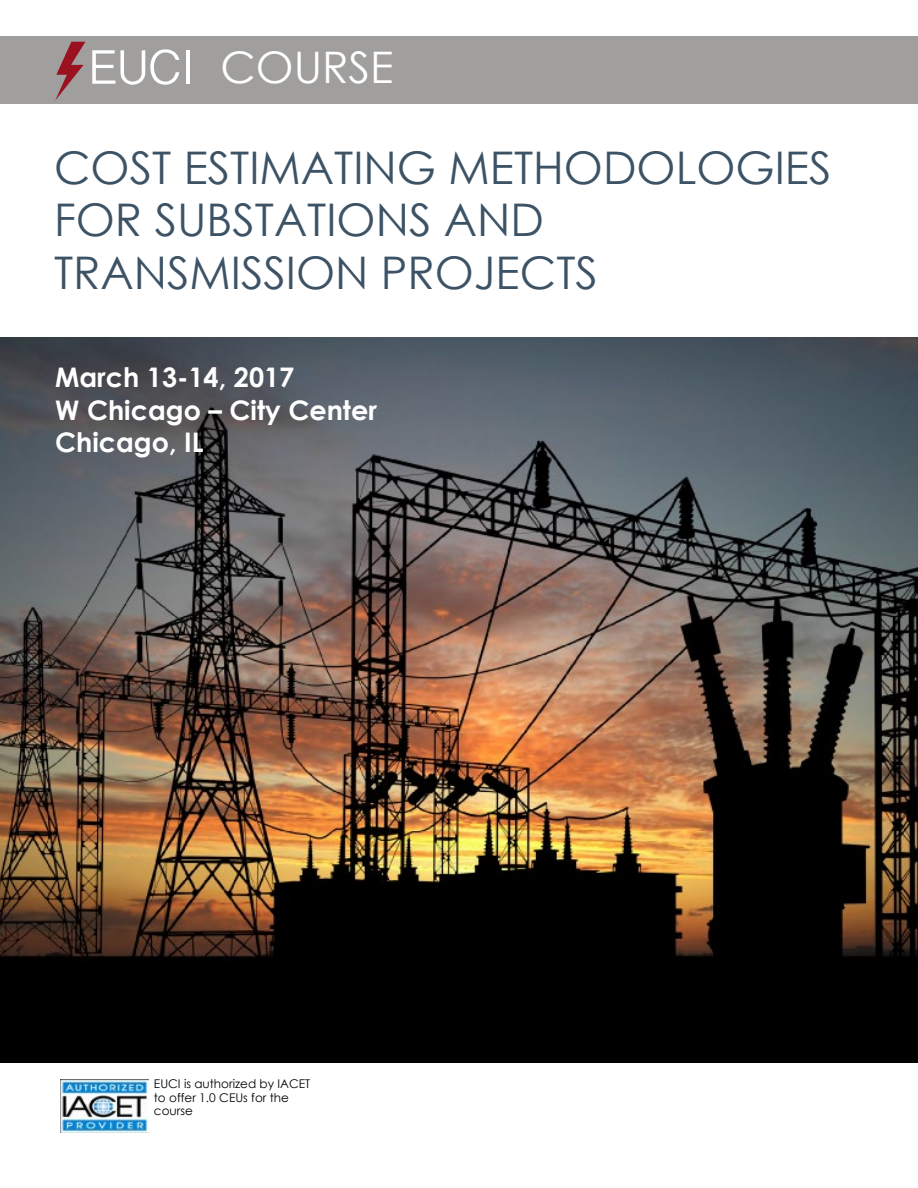
<style>
.page{position:relative;width:918px;height:1188px;background:#fff}
.page>*{position:absolute;margin:0;border:0;box-sizing:border-box;transform-origin:0 0}
.t1{font:45px/52.5px "Century Gothic";color:#3c5265}
.t2{font:43.5px "Century Gothic";color:#fff}
.t3{font:700 27px/32.4px "Century Gothic";color:#fff}
.t4{font:12px/13.5px "Century Gothic";color:#000}
</style>
<div class="page">
<img style="left:0;top:337px;width:918px;height:726px">
<div style="left:0;top:36px;width:918px;height:68px;background:#a09f9e"></div>
<svg style="left:92px;top:49px;width:87px;height:36px"></svg>
<hr style="left:186px;top:50px;width:4px;height:34px;background:#fff">
<svg style="left:55px;top:42px;width:30px;height:58px"></svg>
<img style="left:61px;top:1080px;width:87px;height:52px">
<p class="t2" style="left:220px;top:37px;width:175px">COURSE</p>
<p class="t1" style="left:54px;top:141px;width:779px">COST ESTIMATING METHODOLOGIES<br>FOR SUBSTATIONS AND<br>TRANSMISSION PROJECTS</p>
<p class="t3" style="left:55px;top:360px;width:323px">March 13-14, 2017<br>W Chicago – City Center<br>Chicago, IL</p>
<p class="t4" style="left:154px;top:1077px;width:158px">EUCI is authorized by IACET to offer 1.0 CEUs for the course</p>
</div>
